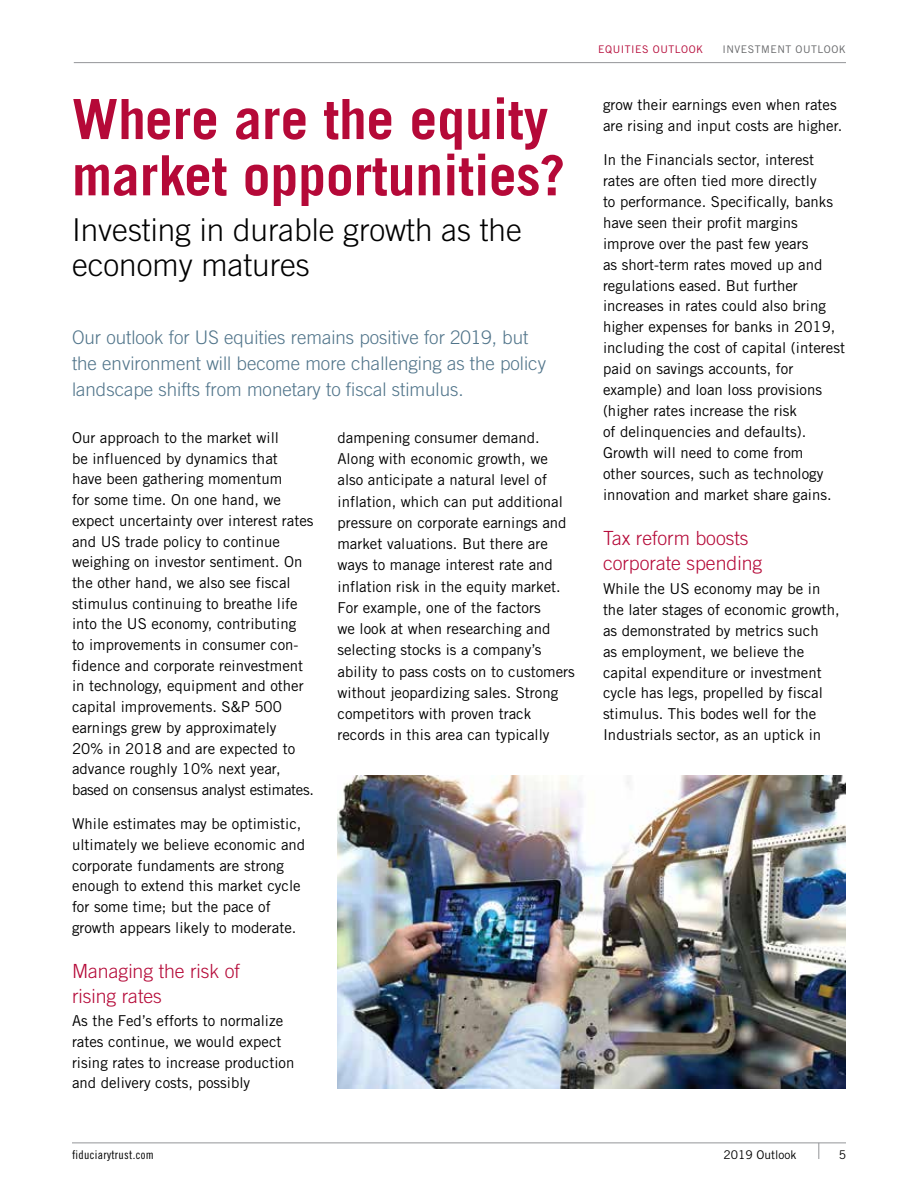
<style>
.page{position:relative;width:918px;height:1188px;background:#fff}
.page>*{position:absolute;margin:0;border:0;box-sizing:border-box;transform-origin:0 0}
.t1{font:700 55.5px/56.2px "Trade Gothic LT Std";color:#b50938}
.t2{font:300 31.5px/35.2px "Trade Gothic LT Std";color:#000}
.t3{font:300 19.5px/24.5px "Trade Gothic LT Std";color:#b50938}
.t4{font:300 18.75px/26.2px "Trade Gothic LT Std";color:#50748a}
.t5{font:15px/20.7px "Trade Gothic LT Std";color:#000}
.t6{font:12px "Trade Gothic LT Std Cn 18";letter-spacing:.025em;color:#000}
.t7{font:12px "Trade Gothic LT Std";color:#000}
.t8{font:10.5px "Trade Gothic LT Std";letter-spacing:.05em;color:#636466}
.t9{font:10.5px "Trade Gothic LT Std";letter-spacing:.05em;color:#b50938}
</style>
<div class="page">
<svg style="left:818px;top:1144px;width:1px;height:15px"></svg>
<hr style="left:72px;top:1143px;width:774px;height:1px;background:#939598">
<hr style="left:74px;top:62px;width:772px;height:1px;background:#939598">
<img style="left:338px;top:775px;width:508px;height:313px">
<h1 class="t1" style="left:72px;top:90px;width:495px">Where are the equity market opportunities?</h1>
<h2 class="t2" style="left:72px;top:212px;width:451px">Investing in durable growth as the economy matures</h2>
<p class="t4" style="left:72px;top:324px;width:475px">Our outlook for US equities remains positive for 2019, but the environment will become more challenging as the policy landscape shifts from monetary to fiscal stimulus.</p>
<p class="t5" style="left:72px;top:427px;width:244px">Our approach to the market will<br>be influenced by dynamics that<br>have been gathering momentum<br>for some time. On one hand, we expect uncertainty over interest rates and US trade policy to continue weighing on investor sentiment. On the other hand, we also see fiscal stimulus continuing to breathe life into the US economy, contributing<br>to improvements in consumer con&shy;fidence and corporate reinvestment in technology, equipment and other capital improvements. S&amp;P 500 earnings grew by approximately<br>20% in 2018 and are expected to advance roughly 10% next year, based on consensus analyst estimates.</p>
<p class="t5" style="left:72px;top:813px;width:235px">While estimates may be optimistic, ultimately we believe economic and corporate fundaments are strong enough to extend this market cycle for some time; but the pace of growth appears likely to moderate.</p>
<h3 class="t3" style="left:72px;top:959px;width:169px">Managing the risk of rising rates</h3>
<p class="t5" style="left:72px;top:1010px;width:224px">As the Fed’s efforts to normalize rates continue, we would expect rising rates to increase production and delivery costs, possibly</p>
<p class="t5" style="left:338px;top:427px;width:239px;line-height:21.3px">dampening consumer demand.<br>Along with economic growth, we also anticipate a natural level of inflation, which can put additional pressure on corporate earnings and market valuations. But there are ways to manage interest rate and inflation risk in the equity market.<br>For example, one of the factors<br>we look at when researching and selecting stocks is a company’s ability to pass costs on to customers without jeopardizing sales. Strong competitors with proven track records in this area can typically</p>
<p class="t9" style="left:598px;top:43px;width:107px">EQUITIES OUTLOOK</p>
<p class="t8" style="left:722px;top:43px;width:125px">INVESTMENT OUTLOOK</p>
<p class="t5" style="left:603px;top:94px;width:241px">grow their earnings even when rates are rising and input costs are higher.</p>
<p class="t5" style="left:603px;top:149px;width:244px">In the Financials sector, interest rates are often tied more directly<br>to performance. Specifically, banks have seen their profit margins improve over the past few years<br>as short-term rates moved up and regulations eased. But further increases in rates could also bring higher expenses for banks in 2019, including the cost of capital (interest paid on savings accounts, for example) and loan loss provisions (higher rates increase the risk<br>of delinquencies and defaults).<br>Growth will need to come from<br>other sources, such as technology innovation and market share gains.</p>
<h3 class="t3" style="left:603px;top:526px;width:161px">Tax reform boosts corporate spending</h3>
<p class="t5" style="left:603px;top:578px;width:238px">While the US economy may be in the later stages of economic growth, as demonstrated by metrics such<br>as employment, we believe the capital expenditure or investment cycle has legs, propelled by fiscal stimulus. This bodes well for the Industrials sector, as an uptick in</p>
<p class="t6" style="left:72px;top:1148px;width:83px">fiduciarytrust.com</p>
<p class="t7" style="left:724px;top:1148px;width:74px">2019 Outlook</p>
<p class="t7" style="left:839px;top:1148px;width:9px">5</p>
</div>
